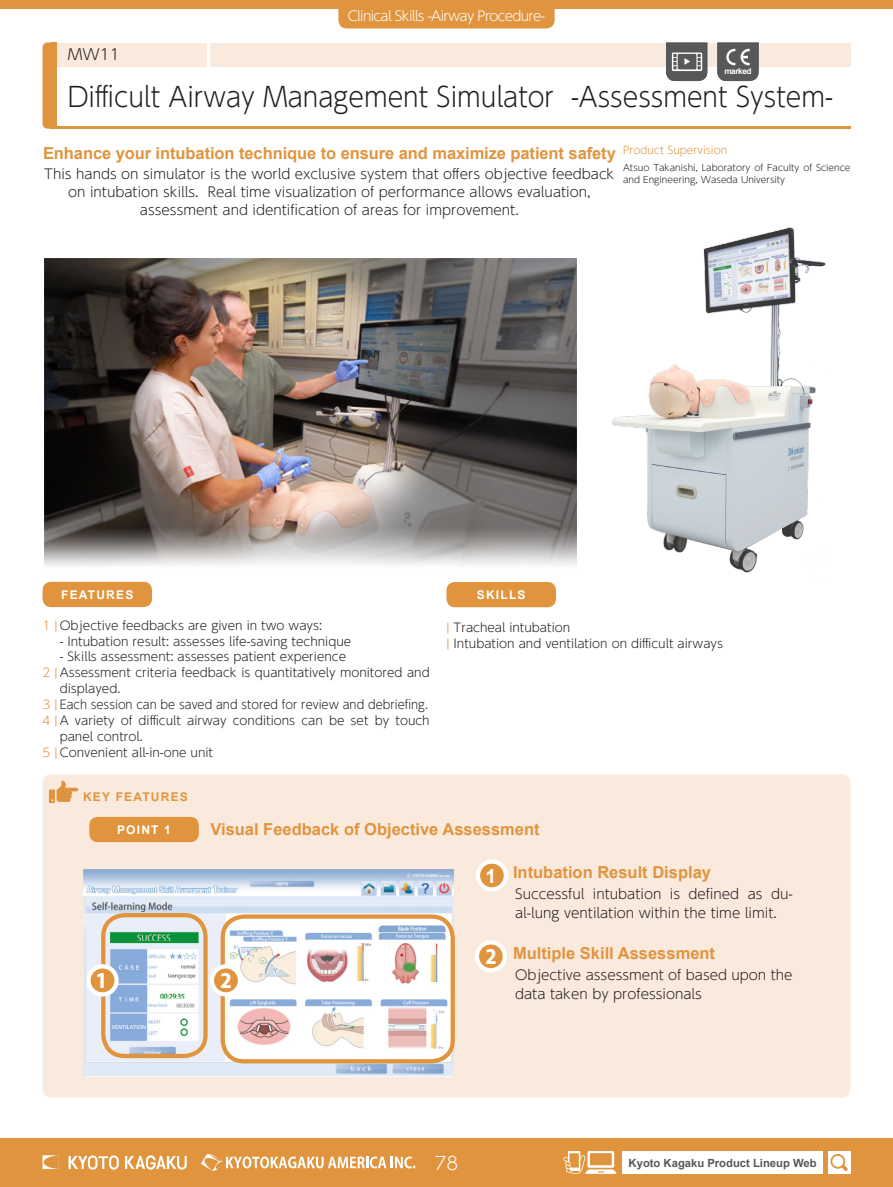
<style>
.page{position:relative;width:893px;height:1187px;background:#fff}
.page>*{position:absolute;margin:0;border:0;box-sizing:border-box;transform-origin:0 0}
.t1{font:300 27px "UD Shin Go Pr 6 N";color:#231f20;scale:.93 1}
.t2{font:800 19.65px "Koz Go Pr 6 N";color:#fff}
.t3{font:700 19.5px "Arial";color:#fff}
.t4{font:800 19.5px "Koz Go Pr 6 N";color:#fff}
.t5{font:300 18px "UD Shin Go Pr 6 N";color:#fff}
.t6{font:700 16.5px "Arial";color:#e0943d}
.t7{font:300 15px "UD Shin Go Pr 6 N";color:#231f20}
.t8{font:300 13.5px/19.2px "UD Shin Go Pr 6 N";color:#231f20}
.t9{font:300 13.5px "UD Shin Go Pr 6 N";letter-spacing:-.05em;color:#fff}
.t10{font:300 12px "UD Shin Go Pr 6 N";color:#231f20}
.t11{font:300 12px "UD Shin Go Pr 6 N";color:#231f20;scale:.95 1}
.t12{font:700 12px "Arial";letter-spacing:.1em;color:#fff}
.t13{font:700 12px "Arial";letter-spacing:.1em;color:#e0943d}
.t14{font:700 11.25px "Arial";color:#57585a}
.t15{font:300 10.5px "UD Shin Go Pr 6 N";color:#e0943d}
.t16{font:300 9px/11.7px "UD Shin Go Pr 6 N";color:#231f20}
.t17{font:700 9px "Arial";color:#fff}
.t18{font:700 8.25px "Arial";letter-spacing:-.05em;color:#fff}
.s1{color:#e0943d}
</style>
<div class="page">
<div style="left:0;top:0;width:893px;height:9px;background:#e0943d"></div>
<hr style="left:50px;top:126px;width:800px;height:3px;background:#e0943d">
<div style="left:50px;top:43px;width:800px;height:23px;background:#faeade"></div>
<hr style="left:207px;top:43px;width:3px;height:33px;background:#fff">
<div style="left:43px;top:43px;width:14px;height:86px;background:#e0943d;border-radius:5px"></div>
<div style="left:51px;top:43px;width:6px;height:86px;background:#e0943d"></div>
<div style="left:338px;top:9px;width:217px;height:19px;background:#e0943d"></div>
<div style="left:43px;top:581px;width:109px;height:26px;background:#e0943d;border-radius:9px"></div>
<div style="left:446px;top:582px;width:110px;height:25px;background:#e0943d;border-radius:9px"></div>
<div style="left:0;top:1137px;width:893px;height:49px;background:#e0943d"></div>
<div style="left:622px;top:1150px;width:201px;height:23px;background:#fff"></div>
<div style="left:828px;top:1150px;width:22px;height:23px;background:#fff"></div>
<svg style="left:43px;top:1155px;width:16px;height:13px"></svg>
<svg style="left:69px;top:1155px;width:50px;height:14px"></svg>
<svg style="left:125px;top:1155px;width:62px;height:14px"></svg>
<svg style="left:201px;top:1154px;width:214px;height:16px"></svg>
<svg style="left:830px;top:1154px;width:18px;height:16px"></svg>
<svg style="left:563px;top:1151px;width:53px;height:22px"></svg>
<div style="left:43px;top:774px;width:807px;height:323px;background:#faeade;border-radius:9px"></div>
<img style="left:83px;top:869px;width:371px;height:207px">
<svg style="left:666px;top:43px;width:41px;height:38px;background:#707172"></svg>
<svg style="left:717px;top:43px;width:42px;height:38px;background:#68696b"></svg>
<svg style="left:49px;top:780px;width:29px;height:23px"></svg>
<img style="left:612px;top:227px;width:214px;height:346px">
<div style="left:478px;top:861px;width:28px;height:28px;background:#e0943d;border-radius:50%"></div>
<div style="left:476px;top:859px;width:32px;height:32px;border:4px solid #fff;border-radius:50%"></div>
<div style="left:101px;top:913px;width:107px;height:145px;border:4px solid #e0943d;border-radius:21px"></div>
<div style="left:221px;top:914px;width:234px;height:149px;border:4px solid #e0943d;border-radius:21px"></div>
<svg style="left:88px;top:966px;width:29px;height:28px"></svg>
<div style="left:86px;top:964px;width:33px;height:32px;border:4px solid #fff;border-radius:50%"></div>
<div style="left:212px;top:966px;width:28px;height:28px;background:#e0943d;border-radius:50%"></div>
<div style="left:210px;top:964px;width:32px;height:32px;border:4px solid #fff;border-radius:50%"></div>
<svg style="left:477px;top:942px;width:28px;height:28px"></svg>
<div style="left:475px;top:940px;width:32px;height:32px;border:4px solid #fff;border-radius:50%"></div>
<div style="left:89px;top:816px;width:110px;height:26px;background:#e0943d;border-radius:9px"></div>
<img style="left:44px;top:259px;width:532px;height:307px">
<p class="t9" style="left:348px;top:5px;width:199px">Clinical Skills -Airway Procedure-</p>
<p class="t7" style="left:68px;top:42px;width:53px">MW11</p>
<p class="t1" style="left:68px;top:74px;width:824px">Difficult Airway Management Simulator -Assessment System-</p>
<p class="t17" style="left:730px;top:62px;width:18px">deal</p>
<p class="t18" style="left:724px;top:65px;width:29px">marked</p>
<p class="t15" style="left:623px;top:141px;width:106px">Product Supervision</p>
<p class="t6" style="left:43px;top:142px;width:574px">Enhance your intubation technique to ensure and maximize patient safety</p>
<p class="t8" style="left:44px;top:164px;width:572px;line-height:18px;text-align:center">This hands on simulator is the world exclusive system that offers objective feedback on intubation skills. Real time visualization of performance allows evaluation, assessment and identification of areas for improvement.</p>
<p class="t16" style="left:623px;top:161px;width:229px">Atsuo Takanishi, Laboratory of Faculty of Science and Engineering, Waseda University</p>
<p class="t12" style="left:61px;top:586px;width:74px">FEATURES</p>
<p class="t12" style="left:477px;top:587px;width:50px">SKILLS</p>
<p class="t10" style="left:43px;top:615px;width:281px"><span class="s1">1 |</span> Objective feedbacks are given in two ways:</p>
<p class="t10" style="left:43px;top:663px;width:389px"><span class="s1">2 |</span> Assessment criteria feedback is quantitatively monitored and</p>
<p class="t11" style="left:43px;top:695px;width:407px"><span class="s1">3 |</span> Each session can be saved and stored for review and debriefing.</p>
<p class="t10" style="left:43px;top:711px;width:389px"><span class="s1">4 |</span> A variety of difficult airway conditions can be set by touch</p>
<p class="t10" style="left:43px;top:742px;width:172px"><span class="s1">5 |</span> Convenient all-in-one unit</p>
<p class="t10" style="left:60px;top:631px;width:293px">- Intubation result: assesses life-saving technique</p>
<p class="t10" style="left:60px;top:647px;width:288px">- Skills assessment: assesses patient experience</p>
<p class="t10" style="left:60px;top:679px;width:62px">displayed.</p>
<p class="t10" style="left:60px;top:727px;width:85px">panel control.</p>
<p class="t13" style="left:83px;top:788px;width:106px">KEY FEATURES</p>
<p class="t10" style="left:446px;top:617px;width:125px"><span class="s1">|</span> Tracheal intubation</p>
<p class="t10" style="left:446px;top:633px;width:278px"><span class="s1">|</span> Intubation and ventilation on difficult airways</p>
<p class="t12" style="left:117px;top:821px;width:55px">POINT 1</p>
<p class="t6" style="left:210px;top:818px;width:331px">Visual Feedback of Objective Assessment</p>
<p class="t3" style="left:486px;top:862px;width:12px">1</p>
<p class="t6" style="left:513px;top:861px;width:200px">Intubation Result Display</p>
<p class="t8" style="left:515px;top:883px;width:279px">Successful intubation is defined as du&shy;al-lung ventilation within the time limit.</p>
<p class="t4" style="left:485px;top:945px;width:13px">2</p>
<p class="t6" style="left:513px;top:941px;width:204px">Multiple Skill Assessment</p>
<p class="t2" style="left:96px;top:969px;width:13px">1</p>
<p class="t2" style="left:220px;top:969px;width:13px">2</p>
<p class="t8" style="left:515px;top:964px;width:279px">Objective assessment of based upon the data taken by professionals</p>
<h3 class="t5" style="left:435px;top:1148px;width:25px">78</h3>
<p class="t14" style="left:629px;top:1154px;width:189px">Kyoto Kagaku Product Lineup Web</p>
</div>
